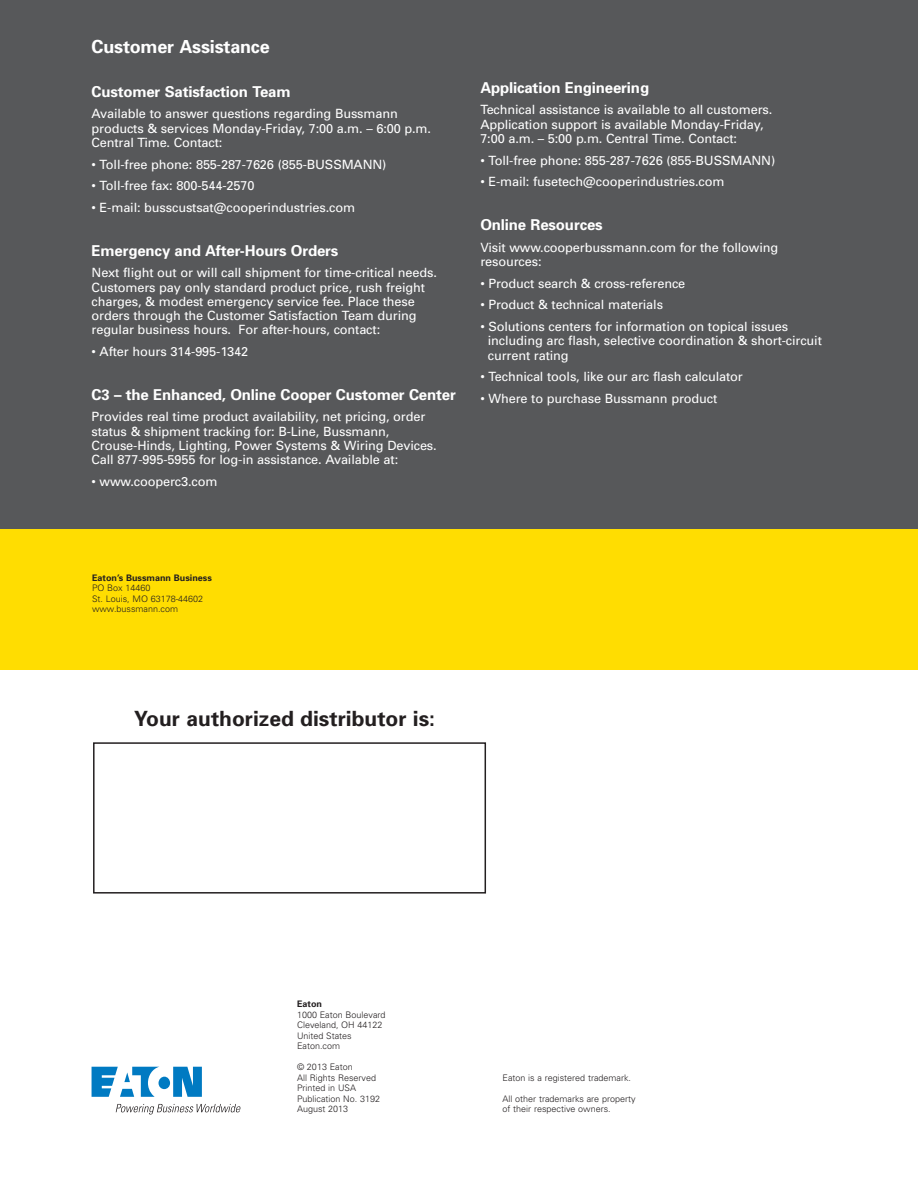
<style>
.page{position:relative;width:918px;height:1188px;background:#fff}
.page>*{position:absolute;margin:0;border:0;box-sizing:border-box;transform-origin:0 0}
.t1{font:700 21px "Univers";color:#231f20}
.t2{font:700 18px "Univers";letter-spacing:-.01em;color:#fff}
.t3{font:700 15px "Univers";letter-spacing:-.01em;color:#fff}
.t4{font:12.75px/14.2px "Univers";letter-spacing:-.01em;color:#fff}
.t5{font:300 9px/10.5px "Univers";color:#231f20}
.t6{font:700 9px "Univers";color:#231f20}
</style>
<div class="page">
<div style="left:0;top:0;width:918px;height:529px;background:#57585a"></div>
<svg style="left:92px;top:1067px;width:110px;height:30px"></svg>
<svg style="left:116px;top:1104px;width:125px;height:11px"></svg>
<div style="left:0;top:529px;width:918px;height:140px;background:#ffdd01"></div>
<div style="left:93px;top:742px;width:393px;height:152px;border:2px solid #231f20"></div>
<h2 class="t2" style="left:92px;top:40px;width:180px">Customer Assistance</h2>
<p class="t3" style="left:92px;top:86px;width:201px">Customer Satisfaction Team</p>
<p class="t4" style="left:92px;top:108px;width:341px">Available to answer questions regarding Bussmann products &amp; services Monday-Friday, 7:00 a.m. – 6:00 p.m.<br>Central Time. Contact:</p>
<p class="t4" style="left:92px;top:158px;width:296px">• Toll-free phone: 855-287-7626 (855-BUSSMANN)</p>
<p class="t4" style="left:92px;top:180px;width:164px">• Toll-free fax: 800-544-2570</p>
<p class="t4" style="left:92px;top:202px;width:265px">• E-mail: busscustsat@cooperindustries.com</p>
<p class="t3" style="left:92px;top:245px;width:248px">Emergency and After-Hours Orders</p>
<p class="t4" style="left:92px;top:267px;width:347px">Next flight out or will call shipment for time-critical needs.<br>Customers pay only standard product price, rush freight charges, &amp; modest emergency service fee. Place these orders through the Customer Satisfaction Team during regular business hours. For after-hours, contact:</p>
<p class="t4" style="left:92px;top:346px;width:158px">• After hours 314-995-1342</p>
<p class="t3" style="left:92px;top:389px;width:366px">C3 – the Enhanced, Online Cooper Customer Center</p>
<p class="t4" style="left:92px;top:411px;width:347px">Provides real time product availability, net pricing, order status &amp; shipment tracking for: B-Line, Bussmann, Crouse-Hinds, Lighting, Power Systems &amp; Wiring Devices.<br>Call 877-995-5955 for log-in assistance. Available at:</p>
<p class="t4" style="left:92px;top:475px;width:127px">• www.cooperc3.com</p>
<p class="t3" style="left:480px;top:82px;width:170px">Application Engineering</p>
<p class="t4" style="left:480px;top:104px;width:294px">Technical assistance is available to all customers.<br>Application support is available Monday-Friday,<br>7:00 a.m. – 5:00 p.m. Central Time. Contact:</p>
<p class="t4" style="left:480px;top:154px;width:296px">• Toll-free phone: 855-287-7626 (855-BUSSMANN)</p>
<p class="t4" style="left:480px;top:176px;width:246px">• E-mail: fusetech@cooperindustries.com</p>
<p class="t3" style="left:480px;top:219px;width:124px">Online Resources</p>
<p class="t4" style="left:480px;top:241px;width:299px">Visit www.cooperbussmann.com for the following resources:</p>
<p class="t4" style="left:480px;top:277px;width:206px">• Product search &amp; cross-reference</p>
<p class="t4" style="left:480px;top:299px;width:184px">• Product &amp; technical materials</p>
<p class="t4" style="left:488px;top:321px;width:336px;text-indent:-8px">• Solutions centers for information on topical issues including arc flash, selective coordination &amp; short-circuit current rating</p>
<p class="t4" style="left:480px;top:371px;width:264px">• Technical tools, like our arc flash calculator</p>
<p class="t4" style="left:480px;top:393px;width:238px">• Where to purchase Bussmann product</p>
<p class="t6" style="left:92px;top:574px;width:121px">Eaton’s Bussmann Business</p>
<p class="t5" style="left:92px;top:584px;width:113px">PO Box 14460<br>St. Louis, MO 63178-44602 www.bussmann.com</p>
<h1 class="t1" style="left:134px;top:711px;width:302px">Your authorized distributor is:</h1>
<p class="t6" style="left:297px;top:1001px;width:27px">Eaton</p>
<p class="t5" style="left:297px;top:1010px;width:90px">1000 Eaton Boulevard<br>Cleveland, OH 44122<br>United States<br>Eaton.com</p>
<p class="t5" style="left:297px;top:1063px;width:85px">© 2013 Eaton<br>All Rights Reserved<br>Printed in USA<br>Publication No. 3192<br>August 2013</p>
<p class="t5" style="left:503px;top:1073px;width:130px">Eaton is a registered trademark.</p>
<p class="t5" style="left:503px;top:1094px;width:135px">All other trademarks are property of their respective owners.</p>
</div>
